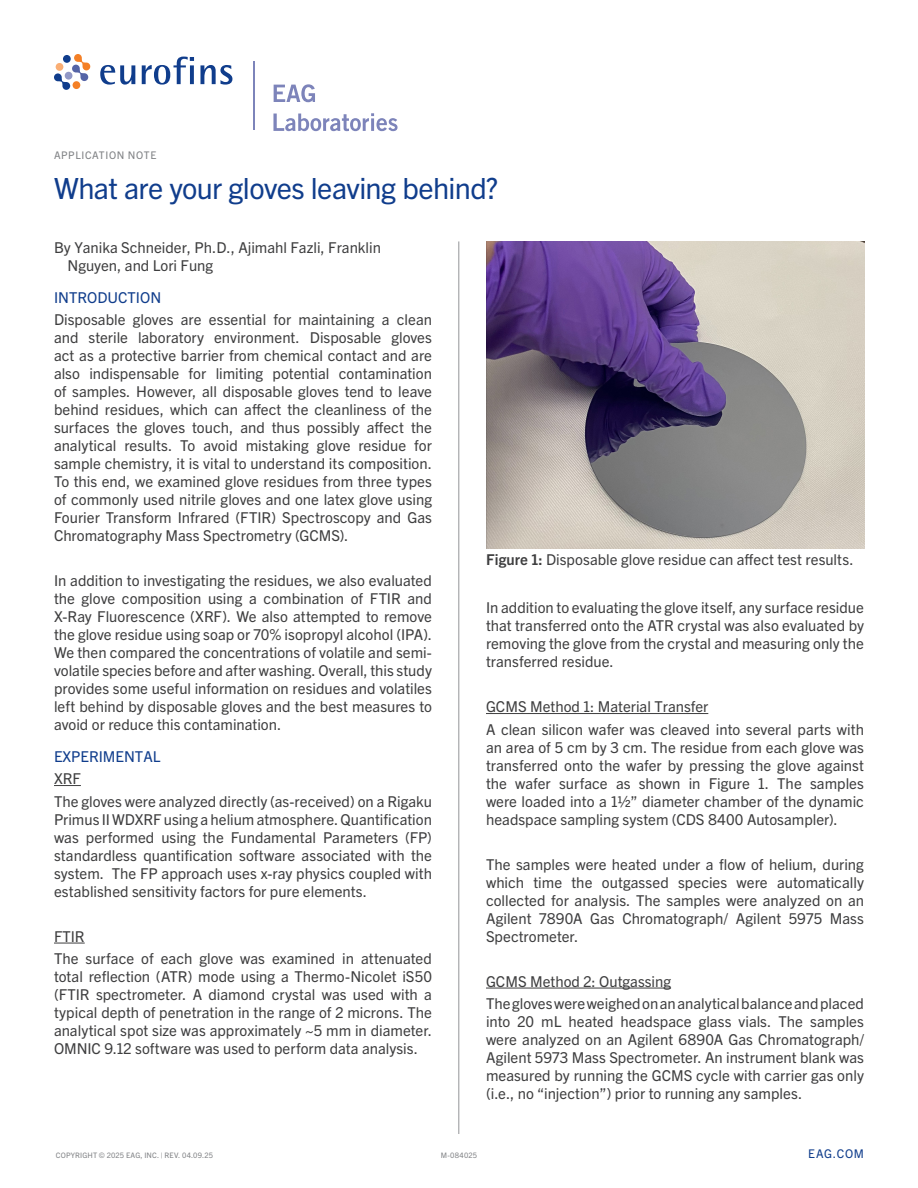
<style>
.page{position:relative;width:918px;height:1188px;background:#fff}
.page>*{position:absolute;margin:0;border:0;box-sizing:border-box;transform-origin:0 0}
.t1{font:29.25px "Trade Gothic Next LT Pro";letter-spacing:-.02em;color:#103d8c}
.t2{font:15px/18px "Trade Gothic Next LT Pro";color:#3e3e3f;text-align:justify}
.t3{font:15px "Trade Gothic Next LT Pro";color:#103d8c}
.t4{font:12px "Trade Gothic Next LT Pro";letter-spacing:.065em;color:#103d8c}
.t5{font:10.5px "Trade Gothic Next LT Pro";letter-spacing:.06em;color:#808285}
.t6{font:7.5px "Trade Gothic Next LT Pro";letter-spacing:.02em;color:#808285}
.s1{font-weight:700}
</style>
<div class="page">
<svg style="left:54px;top:785px;width:27px;height:1px"></svg>
<hr style="left:54px;top:943px;width:31px;height:1px;background:#3e3e3f">
<hr style="left:486px;top:713px;width:222px;height:1px;background:#3e3e3f">
<hr style="left:486px;top:988px;width:185px;height:1px;background:#3e3e3f">
<hr style="left:254px;top:61px;width:1px;height:69px;background:#7d84ba">
<svg style="left:274px;top:84px;width:41px;height:18px"></svg>
<svg style="left:273px;top:113px;width:125px;height:18px"></svg>
<svg style="left:100px;top:65px;width:35px;height:20px"></svg>
<svg style="left:142px;top:57px;width:52px;height:28px"></svg>
<svg style="left:200px;top:65px;width:32px;height:20px"></svg>
<svg style="left:54px;top:54px;width:36px;height:36px"></svg>
<div style="left:73px;top:81px;width:7px;height:8px;background:#f48026;border-radius:50%"></div>
<div style="left:56px;top:63px;width:7px;height:8px;background:#faae74;border-radius:50%"></div>
<div style="left:63px;top:55px;width:8px;height:8px;background:#103d8c;border-radius:50%"></div>
<hr style="left:459px;top:241px;width:1px;height:893px;background:#939598">
<img style="left:486px;top:241px;width:378px;height:308px">
<p class="t5" style="left:54px;top:148px;width:104px">APPLICATION NOTE</p>
<h1 class="t1" style="left:54px;top:168px;width:446px">What are your gloves leaving behind?</h1>
<p class="t2" style="left:68px;top:238px;width:315px;text-indent:-14px">By Yanika Schneider, Ph.D., Ajimahl Fazli, Franklin<br>Nguyen, and Lori Fung</p>
<p class="t3" style="left:54px;top:287px;width:109px">INTRODUCTION</p>
<p class="t2" style="left:54px;top:310px;width:380px">Disposable gloves are essential for maintaining a clean and sterile laboratory environment. Disposable gloves act as a protective barrier from chemical contact and are also indispensable for limiting potential contamination of samples. However, all disposable gloves tend to leave behind residues, which can affect the cleanliness of the surfaces the gloves touch, and thus possibly affect the analytical results. To avoid mistaking glove residue for sample chemistry, it is vital to understand its composition.<br>To this end, we examined glove residues from three types of commonly used nitrile gloves and one latex glove using Fourier Transform Infrared (FTIR) Spectroscopy and Gas Chromatography Mass Spectrometry (GCMS).</p>
<p class="t2" style="left:54px;top:571px;width:380px">In addition to investigating the residues, we also evaluated the glove composition using a combination of FTIR and X-Ray Fluorescence (XRF). We also attempted to remove the glove residue using soap or 70% isopropyl alcohol (IPA).<br>We then compared the concentrations of volatile and semi&shy;volatile species before and after washing. Overall, this study provides some useful information on residues and volatiles left behind by disposable gloves and the best measures to avoid or reduce this contamination.</p>
<p class="t3" style="left:54px;top:746px;width:108px">EXPERIMENTAL</p>
<p class="t2" style="left:54px;top:766px;width:379px;line-height:22.5px">XRF<br>The gloves were analyzed directly (as-received) on a Rigaku</p>
<p class="t2" style="left:54px;top:809px;width:380px">Primus II WDXRF using a helium atmosphere. Quantification was performed using the Fundamental Parameters (FP) standardless quantification software associated with the system. The FP approach uses x-ray physics coupled with established sensitivity factors for pure elements.</p>
<p class="t2" style="left:54px;top:924px;width:379px;line-height:22.5px">FTIR<br>The surface of each glove was examined in attenuated</p>
<p class="t2" style="left:54px;top:967px;width:380px">total reflection (ATR) mode using a Thermo-Nicolet iS50 (FTIR spectrometer. A diamond crystal was used with a typical depth of penetration in the range of 2 microns. The analytical spot size was approximately ~5 mm in diameter.<br>OMNIC 9.12 software was used to perform data analysis.</p>
<p class="t2" style="left:486px;top:550px;width:369px"><span class="s1">Figure 1:</span> Disposable glove residue can affect test results.</p>
<p class="t2" style="left:486px;top:598px;width:379px">In addition to evaluating the glove itself, any surface residue that transferred onto the ATR crystal was also evaluated by removing the glove from the crystal and measuring only the transferred residue.</p>
<p class="t2" style="left:486px;top:694px;width:380px;line-height:22.5px">GCMS Method 1: Material Transfer<br>A clean silicon wafer was cleaved into several parts with</p>
<p class="t2" style="left:486px;top:737px;width:380px">an area of 5 cm by 3 cm. The residue from each glove was transferred onto the wafer by pressing the glove against the wafer surface as shown in Figure 1. The samples were loaded into a 1½” diameter chamber of the dynamic headspace sampling system (CDS 8400 Autosampler).</p>
<p class="t2" style="left:486px;top:854px;width:380px">The samples were heated under a flow of helium, during which time the outgassed species were automatically collected for analysis. The samples were analyzed on an Agilent 7890A Gas Chromatograph/ Agilent 5975 Mass Spectrometer.</p>
<p class="t2" style="left:486px;top:969px;width:380px;line-height:22.5px">GCMS Method 2: Outgassing<br>The gloves were weighed on an analytical balance and placed</p>
<p class="t2" style="left:486px;top:1012px;width:380px">into 20 mL heated headspace glass vials. The samples were analyzed on an Agilent 6890A Gas Chromatograph/ Agilent 5973 Mass Spectrometer. An instrument blank was measured by running the GCMS cycle with carrier gas only (i.e., no “injection”) prior to running any samples.</p>
<p class="t6" style="left:56px;top:1150px;width:159px">COPYRIGHT © 2025 EAG, INC. | Rev. 04.09.25</p>
<p class="t6" style="left:441px;top:1150px;width:38px">M-084025</p>
<p class="t4" style="left:808px;top:1146px;width:57px">EAG.COM</p>
</div>
